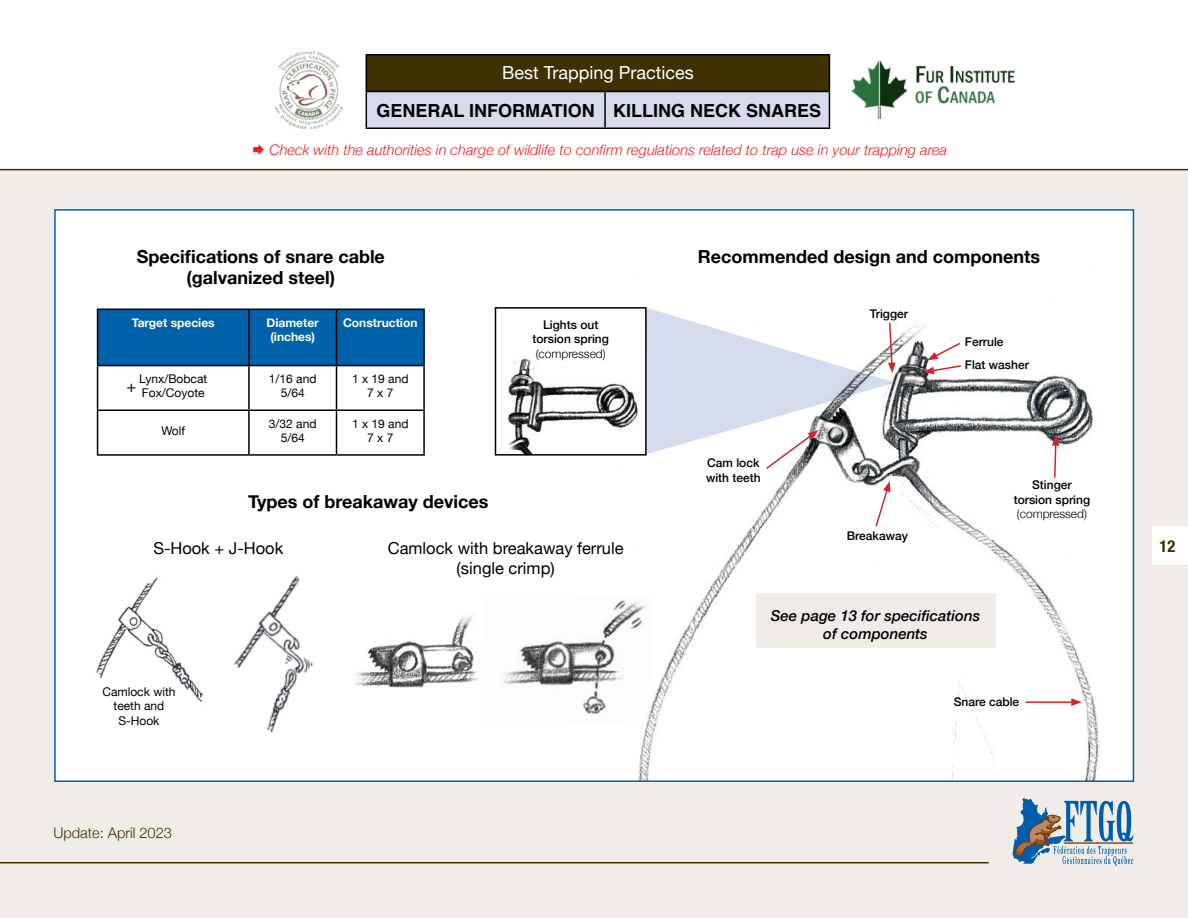
<style>
.page{position:relative;width:1188px;height:918px;background:#fff}
.page>*{position:absolute;margin:0;border:0;box-sizing:border-box;transform-origin:0 0}
.t1{font:700 18px/21.6px "Helvetica Neue";color:#000;text-align:center}
.t2{font:700 18px "Helvetica";color:#000}
.t3{font:18px "Helvetica Neue";color:#fff}
.t4{font:16.5px/19.8px "Helvetica Neue";color:#000;text-align:center}
.t5{font:700 condensed 16.5px "Helvetica Neue";color:#3f3000}
.t6{font:italic 500 15px/18px "Helvetica Neue";color:#000;text-align:center}
.t7{font:italic 300 14.7px "Helvetica Neue";color:#ec2027}
.t8{font:300 14.7px "Helvetica Neue";color:#3f3000}
.t9{font:500 12px/14.4px "Helvetica Neue";color:#000;text-align:center}
.t10{font:12px/14.4px "Helvetica Neue";color:#000;text-align:center}
.t11{font:700 12px/14.4px "Helvetica Neue";color:#fff;text-align:center}
.t12{font:300 12px "Helvetica Neue";color:#000}
</style>
<div class="page">
<div style="left:0;top:169px;width:1188px;height:749px;background:#f0ede8"></div>
<div style="left:54px;top:209px;width:1080px;height:573px;background:#fff;border:2px solid #0062ab"></div>
<svg style="left:1012px;top:798px;width:121px;height:68px"></svg>
<hr style="left:1064px;top:842px;width:69px;height:2px;background:#935625">
<hr style="left:0;top:169px;width:1188px;height:1px;background:#3f3000">
<hr style="left:0;top:862px;width:989px;height:1px;background:#3f3000">
<div style="left:366px;top:55px;width:463px;height:36px;background:#3f3000"></div>
<div style="left:367px;top:92px;width:462px;height:35px;background:#d6dbee"></div>
<hr style="left:366px;top:54px;width:239px;height:2px;background:#000">
<hr style="left:366px;top:55px;width:1px;height:36px;background:#000">
<hr style="left:605px;top:54px;width:225px;height:2px;background:#000">
<hr style="left:829px;top:55px;width:1px;height:36px;background:#000">
<hr style="left:366px;top:91px;width:239px;height:1px;background:#000">
<hr style="left:366px;top:92px;width:1px;height:35px;background:#000">
<hr style="left:605px;top:91px;width:225px;height:1px;background:#000">
<hr style="left:604px;top:92px;width:2px;height:35px;background:#000">
<hr style="left:829px;top:92px;width:1px;height:35px;background:#000">
<hr style="left:366px;top:127px;width:239px;height:2px;background:#000">
<hr style="left:605px;top:127px;width:225px;height:2px;background:#000">
<div style="left:98px;top:310px;width:325px;height:55px;background:#0062ab"></div>
<hr style="left:97px;top:309px;width:152px;height:1px;background:#000">
<hr style="left:97px;top:310px;width:1px;height:55px;background:#000">
<hr style="left:249px;top:309px;width:88px;height:1px;background:#000">
<hr style="left:248px;top:310px;width:2px;height:55px;background:#000">
<hr style="left:337px;top:309px;width:88px;height:1px;background:#000">
<hr style="left:336px;top:310px;width:1px;height:55px;background:#000">
<hr style="left:423px;top:310px;width:2px;height:55px;background:#000">
<hr style="left:97px;top:365px;width:152px;height:1px;background:#000">
<hr style="left:97px;top:366px;width:1px;height:43px;background:#000">
<hr style="left:249px;top:365px;width:88px;height:1px;background:#000">
<hr style="left:248px;top:366px;width:2px;height:43px;background:#000">
<hr style="left:337px;top:365px;width:88px;height:1px;background:#000">
<hr style="left:336px;top:366px;width:1px;height:43px;background:#000">
<hr style="left:423px;top:366px;width:2px;height:43px;background:#000">
<hr style="left:97px;top:409px;width:152px;height:2px;background:#000">
<hr style="left:97px;top:411px;width:1px;height:43px;background:#000">
<hr style="left:249px;top:409px;width:88px;height:2px;background:#000">
<hr style="left:248px;top:411px;width:2px;height:43px;background:#000">
<hr style="left:337px;top:409px;width:88px;height:2px;background:#000">
<hr style="left:336px;top:411px;width:1px;height:43px;background:#000">
<hr style="left:423px;top:411px;width:2px;height:43px;background:#000">
<hr style="left:97px;top:454px;width:152px;height:2px;background:#000">
<hr style="left:249px;top:454px;width:88px;height:2px;background:#000">
<hr style="left:337px;top:454px;width:88px;height:2px;background:#000">
<img style="left:611px;top:325px;width:520px;height:455px">
<svg style="left:874px;top:481px;width:16px;height:47px"></svg>
<hr style="left:1025px;top:701px;width:49px;height:2px;background:#d2232a">
<svg style="left:1071px;top:698px;width:11px;height:8px"></svg>
<svg style="left:1052px;top:435px;width:8px;height:44px"></svg>
<svg style="left:645px;top:308px;width:251px;height:162px"></svg>
<img style="left:96px;top:577px;width:101px;height:121px">
<img style="left:197px;top:575px;width:116px;height:158px">
<img style="left:355px;top:615px;width:123px;height:73px">
<img style="left:502px;top:593px;width:151px;height:132px">
<img style="left:275px;top:52px;width:68px;height:76px">
<img style="left:851px;top:61px;width:164px;height:57px">
<img style="left:507px;top:352px;width:137px;height:101px">
<div style="left:495px;top:307px;width:152px;height:149px;border:2px solid #000"></div>
<div style="left:756px;top:593px;width:239px;height:54px;background:#f0ede8"></div>
<svg style="left:924px;top:341px;width:39px;height:33px"></svg>
<div style="left:1152px;top:527px;width:36px;height:38px;background:#fff"></div>
<h1 class="t3" style="left:502px;top:60px;width:193px">Best Trapping Practices</h1>
<h1 class="t2" style="left:376px;top:96px;width:446px">GENERAL INFORMATION KILLING NECK SNARES</h1>
<p class="t7" style="left:269px;top:138px;width:679px">Check with the authorities in charge of wildlife to confirm regulations related to trap use in your trapping area</p>
<h1 class="t1" style="left:137px;top:245px;width:250px">Specifications of snare cable (galvanized steel)</h1>
<p class="t11" style="left:132px;top:315px;width:84px">Target species</p>
<p class="t11" style="left:267px;top:315px;width:54px">Diameter (inches)</p>
<p class="t11" style="left:343px;top:315px;width:76px">Construction</p>
<p class="t10" style="left:139px;top:372px;width:70px;text-align:left">Lynx/Bobcat<br>Fox/Coyote</p>
<p class="t10" style="left:269px;top:372px;width:49px">1/16 and<br>5/64</p>
<p class="t10" style="left:352px;top:372px;width:58px">1 x 19 and<br>7 x 7</p>
<p class="t10" style="left:161px;top:424px;width:25px">Wolf</p>
<p class="t10" style="left:269px;top:417px;width:49px">3/32 and<br>5/64</p>
<p class="t10" style="left:352px;top:417px;width:58px">1 x 19 and<br>7 x 7</p>
<h2 class="t4" style="left:126px;top:377px;width:11px">+</h2>
<h1 class="t1" style="left:248px;top:490px;width:242px">Types of breakaway devices</h1>
<p class="t9" style="left:532px;top:317px;width:78px">Lights out torsion spring</p>
<p class="t12" style="left:536px;top:344px;width:72px">(compressed)</p>
<h2 class="t4" style="left:153px;top:539px;width:132px">S-Hook + J-Hook</h2>
<p class="t10" style="left:102px;top:685px;width:75px">Camlock with teeth and<br>S-Hook</p>
<p class="t8" style="left:53px;top:821px;width:120px">Update: April 2023</p>
<h2 class="t4" style="left:388px;top:539px;width:237px">Camlock with breakaway ferrule (single crimp)</h2>
<h1 class="t1" style="left:698px;top:245px;width:344px">Recommended design and components</h1>
<p class="t9" style="left:870px;top:306px;width:40px">Trigger</p>
<p class="t9" style="left:965px;top:334px;width:40px">Ferrule</p>
<p class="t9" style="left:965px;top:357px;width:66px">Flat washer</p>
<p class="t9" style="left:706px;top:455px;width:56px;text-align:left">Cam lock with teeth</p>
<p class="t9" style="left:847px;top:527px;width:63px">Breakaway</p>
<p class="t9" style="left:1014px;top:477px;width:78px">Stinger torsion spring</p>
<p class="t12" style="left:1017px;top:504px;width:72px">(compressed)</p>
<p class="t6" style="left:771px;top:605px;width:211px">See page 13 for specifications of components</p>
<p class="t9" style="left:954px;top:693px;width:67px">Snare cable</p>
<h2 class="t5" style="left:1160px;top:532px;width:17px">12</h2>
</div>
